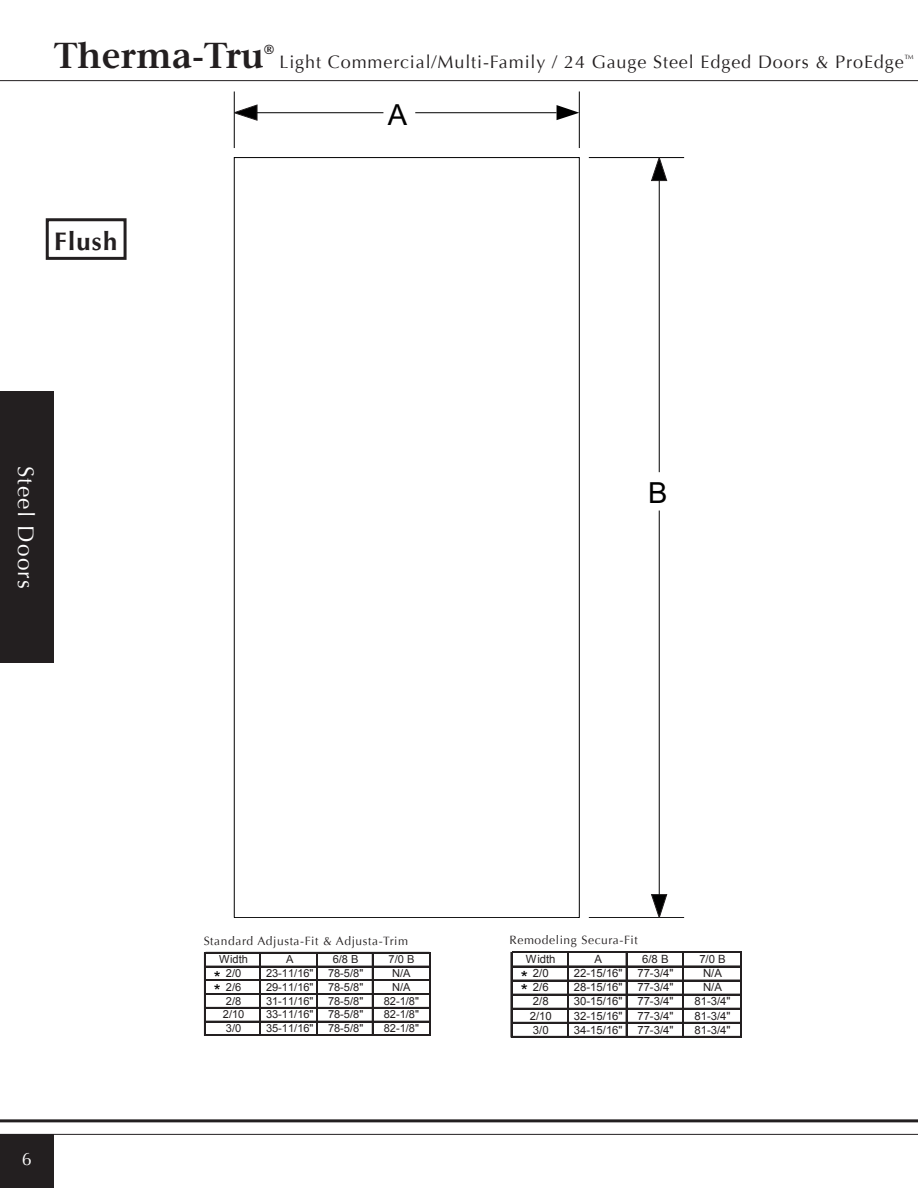
<style>
.page{position:relative;width:918px;height:1188px;background:#fff}
.page>*{position:absolute;margin:0;border:0;box-sizing:border-box;transform-origin:0 0}
.t1{font:600 36px "Stone Serif";color:#231f20}
.t2{font:29.1px "Arial";color:#000}
.t3{font:700 25.5px "Optima";letter-spacing:.05em;color:#231f20}
.t4{font:22.5px "Optima";letter-spacing:.05em;color:#fff}
.t5{font:18.3px/13.2px "Arial";color:#000}
.t6{font:18px "Optima";letter-spacing:.05em;color:#231f20}
.t7{font:17.85px/12.9px "Arial";color:#000}
.t8{font:600 13.05px "Stone Serif";color:#231f20}
.t9{font:12px "Optima";letter-spacing:.05em;color:#231f20}
.t10{font:11.4px "Arial";color:#231f20}
.t11{font:11.1px "Arial";color:#231f20}
</style>
<div class="page">
<hr style="left:0;top:80px;width:918px;height:1px;background:#231f20">
<hr style="left:0;top:1119px;width:918px;height:3px;background:#231f20">
<hr style="left:0;top:1134px;width:918px;height:1px;background:#231f20">
<div style="left:0;top:1134px;width:54px;height:54px;background:#231f20"></div>
<svg style="left:234px;top:157px;width:346px;height:761px"></svg>
<hr style="left:579px;top:92px;width:1px;height:56px;background:#000">
<hr style="left:234px;top:92px;width:1px;height:56px;background:#000">
<svg style="left:234px;top:104px;width:24px;height:17px"></svg>
<hr style="left:257px;top:112px;width:126px;height:1px;background:#000">
<svg style="left:557px;top:105px;width:22px;height:15px"></svg>
<hr style="left:415px;top:112px;width:142px;height:1px;background:#000">
<hr style="left:589px;top:917px;width:95px;height:1px;background:#000">
<hr style="left:589px;top:157px;width:95px;height:1px;background:#000">
<svg style="left:650px;top:157px;width:18px;height:24px"></svg>
<hr style="left:659px;top:181px;width:1px;height:291px;background:#000">
<svg style="left:650px;top:894px;width:18px;height:24px"></svg>
<hr style="left:659px;top:511px;width:1px;height:384px;background:#000">
<hr style="left:204px;top:952px;width:2px;height:84px;background:#231f20">
<hr style="left:317px;top:953px;width:1px;height:83px;background:#231f20">
<hr style="left:259px;top:953px;width:1px;height:83px;background:#231f20">
<hr style="left:372px;top:953px;width:1px;height:83px;background:#231f20">
<hr style="left:206px;top:952px;width:224px;height:1px;background:#231f20">
<hr style="left:206px;top:966px;width:224px;height:1px;background:#231f20">
<hr style="left:206px;top:980px;width:224px;height:1px;background:#231f20">
<hr style="left:206px;top:993px;width:224px;height:1px;background:#231f20">
<hr style="left:206px;top:994px;width:224px;height:1px;background:#231f20">
<hr style="left:206px;top:1007px;width:224px;height:1px;background:#231f20">
<hr style="left:206px;top:1021px;width:224px;height:1px;background:#231f20">
<hr style="left:206px;top:1035px;width:224px;height:1px;background:#231f20">
<hr style="left:429px;top:952px;width:1px;height:84px;background:#231f20">
<hr style="left:567px;top:953px;width:1px;height:84px;background:#231f20">
<hr style="left:511px;top:952px;width:1px;height:85px;background:#231f20">
<hr style="left:626px;top:953px;width:1px;height:84px;background:#231f20">
<hr style="left:682px;top:953px;width:1px;height:84px;background:#231f20">
<hr style="left:683px;top:953px;width:1px;height:84px;background:#231f20">
<hr style="left:740px;top:953px;width:1px;height:84px;background:#231f20">
<hr style="left:512px;top:952px;width:229px;height:1px;background:#231f20">
<hr style="left:512px;top:966px;width:229px;height:1px;background:#231f20">
<hr style="left:512px;top:980px;width:229px;height:1px;background:#231f20">
<hr style="left:512px;top:994px;width:229px;height:1px;background:#231f20">
<hr style="left:512px;top:1008px;width:229px;height:1px;background:#231f20">
<hr style="left:512px;top:1022px;width:229px;height:1px;background:#231f20">
<hr style="left:512px;top:1036px;width:229px;height:1px;background:#231f20">
<div style="left:46px;top:218px;width:81px;height:42px;border:3px solid #231f20"></div>
<div style="left:0;top:392px;width:54px;height:271px;background:#231f20"></div>
<p class="t1" style="left:54px;top:33px;width:212px">Therma-Tru</p>
<p class="t8" style="left:264px;top:41px;width:11px">®</p>
<p class="t6" style="left:279px;top:51px;width:637px">Light Commercial/Multi-Family / 24 Gauge Steel Edged Doors &amp; ProEdge<sup>™</sup></p>
<p class="t3" style="left:54px;top:226px;width:65px">Flush</p>
<p class="t2" style="left:388px;top:98px;width:21px">A</p>
<p class="t4" style="left:39px;top:466px;width:124px;rotate:90deg">Steel Doors</p>
<p class="t2" style="left:648px;top:476px;width:21px">B</p>
<p class="t9" style="left:204px;top:933px;width:206px">Standard Adjusta-Fit &amp; Adjusta-Trim</p>
<p class="t9" style="left:510px;top:933px;width:130px">Remodeling Secura-Fit</p>
<p class="t11" style="left:219px;top:953px;width:30px">Width</p>
<p class="t11" style="left:286px;top:953px;width:9px">A</p>
<p class="t11" style="left:333px;top:953px;width:27px">6/8 B</p>
<p class="t11" style="left:389px;top:953px;width:27px">7/0 B</p>
<p class="t11" style="left:226px;top:967px;width:17px">2/0</p>
<p class="t11" style="left:266px;top:967px;width:49px">23-11/16"</p>
<p class="t11" style="left:328px;top:967px;width:37px">78-5/8"</p>
<p class="t11" style="left:392px;top:967px;width:20px">N/A</p>
<p class="t11" style="left:226px;top:981px;width:17px">2/6</p>
<p class="t11" style="left:266px;top:981px;width:49px">29-11/16"</p>
<p class="t11" style="left:328px;top:981px;width:37px">78-5/8"</p>
<p class="t11" style="left:392px;top:981px;width:20px">N/A</p>
<p class="t11" style="left:226px;top:995px;width:17px">2/8</p>
<p class="t11" style="left:266px;top:995px;width:49px">31-11/16"</p>
<p class="t11" style="left:328px;top:995px;width:37px">78-5/8"</p>
<p class="t11" style="left:384px;top:995px;width:37px">82-1/8"</p>
<p class="t11" style="left:223px;top:1008px;width:23px">2/10</p>
<p class="t11" style="left:266px;top:1008px;width:49px">33-11/16"</p>
<p class="t11" style="left:328px;top:1008px;width:37px">78-5/8"</p>
<p class="t11" style="left:384px;top:1008px;width:37px">82-1/8"</p>
<p class="t11" style="left:226px;top:1022px;width:17px">3/0</p>
<p class="t11" style="left:266px;top:1022px;width:49px">35-11/16"</p>
<p class="t11" style="left:328px;top:1022px;width:37px">78-5/8"</p>
<p class="t11" style="left:384px;top:1022px;width:37px">82-1/8"</p>
<h3 class="t7" style="left:214px;top:972px;width:8px">* *</h3>
<p class="t10" style="left:526px;top:953px;width:31px">Width</p>
<p class="t10" style="left:595px;top:953px;width:9px">A</p>
<p class="t10" style="left:642px;top:953px;width:28px">6/8 B</p>
<p class="t10" style="left:699px;top:953px;width:28px">7/0 B</p>
<p class="t10" style="left:533px;top:967px;width:17px">2/0</p>
<p class="t10" style="left:574px;top:967px;width:50px">22-15/16"</p>
<p class="t10" style="left:637px;top:967px;width:38px">77-3/4"</p>
<p class="t10" style="left:703px;top:967px;width:20px">N/A</p>
<p class="t10" style="left:533px;top:981px;width:17px">2/6</p>
<p class="t10" style="left:574px;top:981px;width:50px">28-15/16"</p>
<p class="t10" style="left:637px;top:981px;width:38px">77-3/4"</p>
<p class="t10" style="left:703px;top:981px;width:20px">N/A</p>
<p class="t10" style="left:533px;top:995px;width:17px">2/8</p>
<p class="t10" style="left:574px;top:995px;width:50px">30-15/16"</p>
<p class="t10" style="left:637px;top:995px;width:38px">77-3/4"</p>
<p class="t10" style="left:694px;top:995px;width:38px">81-3/4"</p>
<p class="t10" style="left:530px;top:1009px;width:24px">2/10</p>
<p class="t10" style="left:574px;top:1009px;width:50px">32-15/16"</p>
<p class="t10" style="left:637px;top:1009px;width:38px">77-3/4"</p>
<p class="t10" style="left:694px;top:1009px;width:38px">81-3/4"</p>
<p class="t10" style="left:533px;top:1023px;width:17px">3/0</p>
<p class="t10" style="left:574px;top:1023px;width:50px">34-15/16"</p>
<p class="t10" style="left:637px;top:1023px;width:38px">77-3/4"</p>
<p class="t10" style="left:694px;top:1023px;width:38px">81-3/4"</p>
<h3 class="t5" style="left:521px;top:971px;width:9px">* *</h3>
</div>
